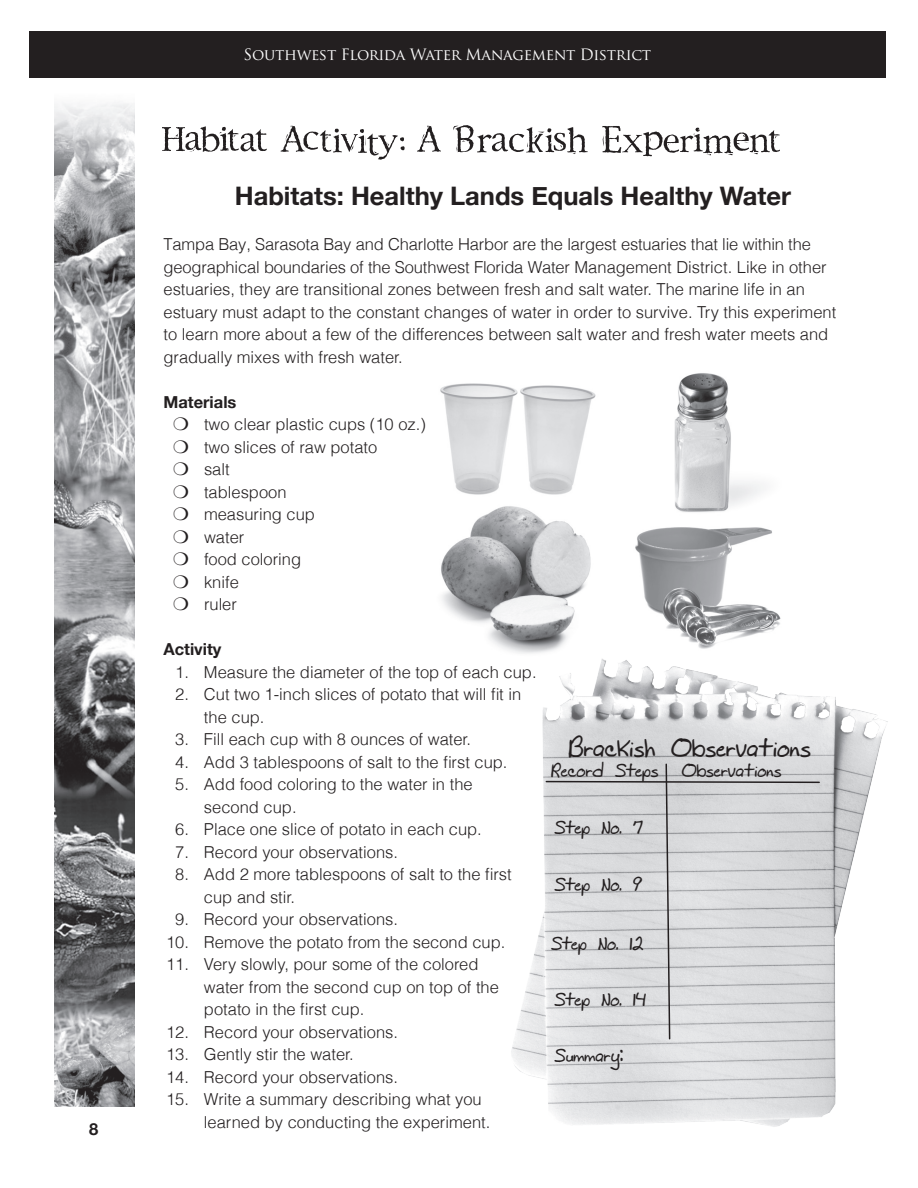
<style>
.page{position:relative;width:918px;height:1188px;background:#fff}
.page>*{position:absolute;margin:0;border:0;box-sizing:border-box;transform-origin:0 0}
.t1{font:31.5px "Mad's Scrawl BRK";color:#231f20}
.t2{font:700 25.5px "Helvetica Neue";color:#231f20}
.t3{font:22.5px "Mad's Scrawl BRK";color:#231f20}
.t4{font:300 16.5px/22.5px "Helvetica";color:#231f20}
.t5{font:700 16.5px "Helvetica Neue";color:#231f20}
.t6{font:15.3px "Trajan Pro";letter-spacing:-.02em;color:#fff}
</style>
<div class="page">
<img style="left:54px;top:77px;width:81px;height:1030px">
<div style="left:29px;top:31px;width:856px;height:46px;background:#231f20"></div>
<img style="left:440px;top:383px;width:156px;height:112px">
<img style="left:674px;top:373px;width:90px;height:139px">
<img style="left:441px;top:506px;width:150px;height:137px">
<img style="left:635px;top:527px;width:144px;height:89px">
<svg style="left:162px;top:126px;width:105px;height:26px"></svg>
<svg style="left:417px;top:126px;width:24px;height:26px"></svg>
<svg style="left:453px;top:125px;width:135px;height:29px"></svg>
<svg style="left:281px;top:126px;width:124px;height:34px"></svg>
<svg style="left:602px;top:126px;width:178px;height:30px"></svg>
<img style="left:494px;top:616px;width:394px;height:511px">
<svg style="left:545px;top:763px;width:276px;height:277px;background:#d4d5d7"></svg>
<p class="t5" style="left:89px;top:1119px;width:11px">8</p>
<p class="t6" style="left:244px;top:45px;width:409px">Southwest Florida Water Management District</p>
<h2 class="t2" style="left:235px;top:180px;width:558px">Habitats: Healthy Lands Equals Healthy Water</h2>
<p class="t4" style="left:164px;top:233px;width:674px">Tampa Bay, Sarasota Bay and Charlotte Harbor are the largest estuaries that lie within the geographical boundaries of the Southwest Florida Water Management District. Like in other estuaries, they are transitional zones between fresh and salt water. The marine life in an estuary must adapt to the constant changes of water in order to survive. Try this experiment to learn more about a few of the differences between salt water and fresh water meets and gradually mixes with fresh water.</p>
<p class="t5" style="left:164px;top:392px;width:74px">Materials</p>
<p class="t4" style="left:204px;top:413px;width:223px">two clear plastic cups (10 oz.) two slices of raw potato<br>salt<br>tablespoon<br>measuring cup<br>water<br>food coloring<br>knife<br>ruler</p>
<p class="t5" style="left:163px;top:639px;width:60px">Activity</p>
<p class="t4" style="left:175px;top:661px;width:363px">1. Measure the diameter of the top of each cup.</p>
<p class="t4" style="left:204px;top:683px;width:319px;text-indent:-29px">2. Cut two 1-inch slices of potato that will fit in the cup.</p>
<p class="t4" style="left:175px;top:728px;width:297px">3. Fill each cup with 8 ounces of water.</p>
<p class="t4" style="left:175px;top:751px;width:334px">4. Add 3 tablespoons of salt to the first cup.</p>
<p class="t4" style="left:204px;top:773px;width:270px;text-indent:-29px">5. Add food coloring to the water in the second cup.</p>
<p class="t4" style="left:175px;top:818px;width:308px">6. Place one slice of potato in each cup.</p>
<p class="t4" style="left:175px;top:841px;width:224px">7. Record your observations.</p>
<p class="t4" style="left:204px;top:863px;width:309px;text-indent:-29px">8. Add 2 more tablespoons of salt to the first cup and stir.</p>
<p class="t4" style="left:175px;top:908px;width:224px">9. Record your observations.</p>
<p class="t4" style="left:166px;top:931px;width:341px">10. Remove the potato from the second cup.</p>
<p class="t4" style="left:204px;top:953px;width:297px;text-indent:-38px">11. Very slowly, pour some of the colored water from the second cup on top of the potato in the first cup.</p>
<p class="t4" style="left:166px;top:1021px;width:234px">12. Record your observations.</p>
<p class="t4" style="left:166px;top:1043px;width:189px">13. Gently stir the water.</p>
<p class="t4" style="left:166px;top:1066px;width:234px">14. Record your observations.</p>
<p class="t4" style="left:204px;top:1088px;width:288px;text-indent:-38px">15. Write a summary describing what you learned by conducting the experiment.</p>
<h1 class="t1" style="left:568px;top:732px;width:244px">Brackish Observations</h1>
<h3 class="t3" style="left:551px;top:759px;width:232px">Record Steps Observations</h3>
<h3 class="t3" style="left:555px;top:816px;width:90px">Step No. 7</h3>
<h3 class="t3" style="left:555px;top:873px;width:89px">Step No. 9</h3>
<h3 class="t3" style="left:551px;top:932px;width:94px">Step No. 12</h3>
<h3 class="t3" style="left:555px;top:988px;width:93px">Step No. 14</h3>
<h3 class="t3" style="left:555px;top:1045px;width:70px">Summary:</h3>
</div>
